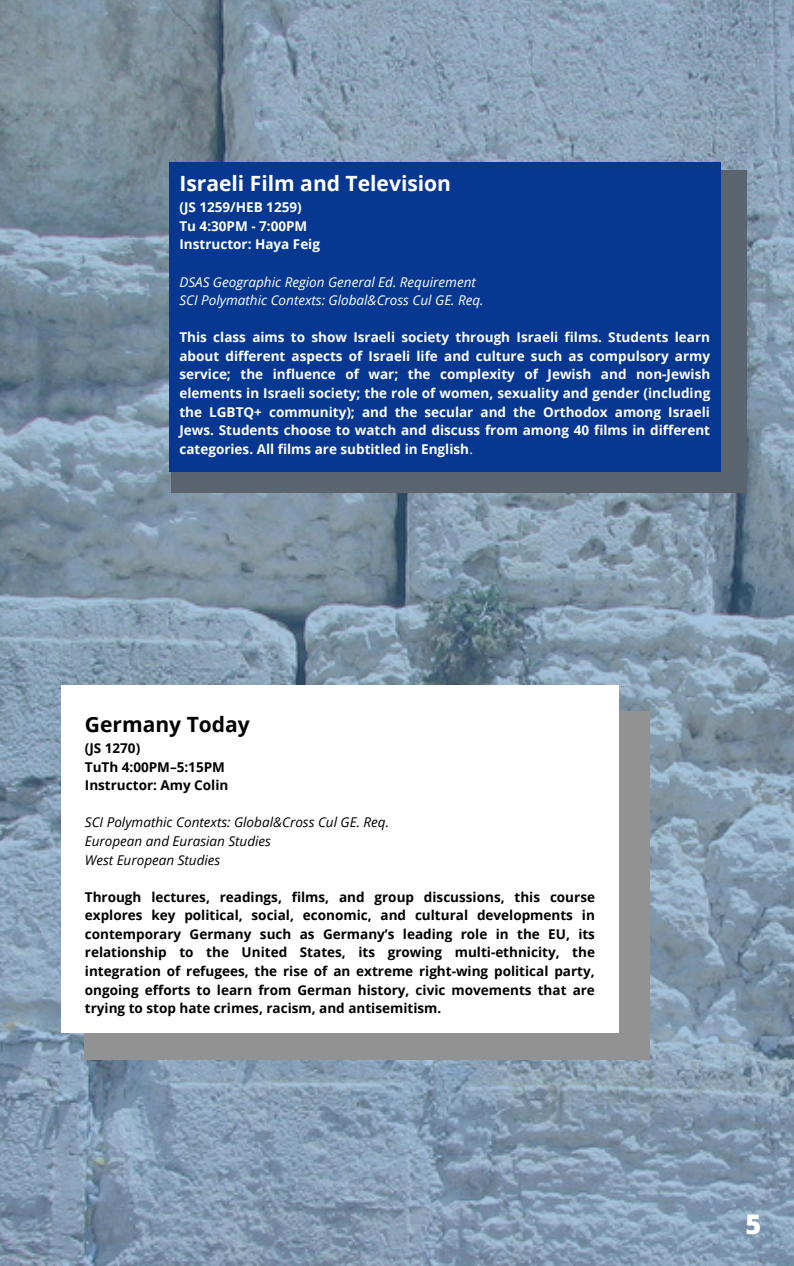
<style>
.page{position:relative;width:794px;height:1266px;background:#fff}
.page>*{position:absolute;margin:0;border:0;box-sizing:border-box;transform-origin:0 0}
.t1{font:800 27px "Open Sans";color:#fff}
.t2{font:700 21px "Open Sans";color:#fff}
.t3{font:700 21px "Open Sans";color:#000}
.t4{font:700 13.5px/18.6px "Open Sans";color:#fff;text-align:justify}
.t5{font:700 13.5px/18.6px "Open Sans";color:#000;text-align:justify}
.t6{font:italic 13.5px "Open Sans";color:#000}
.t7{font:italic 13.5px "Open Sans";color:#fff}
.s1{font-weight:400}
</style>
<div class="page">
<img style="left:0;top:0;width:793px;height:1266px">
<div style="left:171px;top:170px;width:575px;height:323px;background:#5b656f"></div>
<div style="left:169px;top:163px;width:551px;height:309px;background:#063892"></div>
<div style="left:84px;top:711px;width:565px;height:348px;background:#929292"></div>
<div style="left:61px;top:685px;width:557px;height:347px;background:#fff"></div>
<p class="t2" style="left:179px;top:168px;width:273px">Israeli Film and Television</p>
<p class="t4" style="left:179px;top:198px;width:124px">(JS 1259/HEB 1259)</p>
<p class="t4" style="left:179px;top:216px;width:129px">Tu 4:30PM - 7:00PM</p>
<p class="t4" style="left:179px;top:235px;width:142px">Instructor: Haya Feig</p>
<p class="t7" style="left:179px;top:272px;width:298px">DSAS Geographic Region General Ed. Requirement</p>
<p class="t7" style="left:179px;top:291px;width:305px">SCI Polymathic Contexts: Global&amp;Cross Cul GE. Req.</p>
<p class="t4" style="left:179px;top:328px;width:532px">This class aims to show Israeli society through Israeli films. Students learn about different aspects of Israeli life and culture such as compulsory army service; the influence of war; the complexity of Jewish and non-Jewish elements in Israeli society; the role of women, sexuality and gender (including the LGBTQ+ community); and the secular and the Orthodox among Israeli Jews. Students choose to watch and discuss from among 40 films in different categories. All films are subtitled in English<span class="s1">.</span></p>
<p class="t3" style="left:85px;top:709px;width:166px">Germany Today</p>
<p class="t5" style="left:85px;top:738px;width:57px">(JS 1270)</p>
<p class="t5" style="left:85px;top:757px;width:141px">TuTh 4:00PM–5:15PM</p>
<p class="t5" style="left:85px;top:776px;width:145px">Instructor: Amy Colin</p>
<p class="t6" style="left:85px;top:813px;width:305px">SCI Polymathic Contexts: Global&amp;Cross Cul GE. Req.</p>
<p class="t6" style="left:85px;top:831px;width:188px">European and Eurasian Studies</p>
<p class="t6" style="left:85px;top:850px;width:137px">West European Studies</p>
<p class="t5" style="left:85px;top:887px;width:511px">Through lectures, readings, films, and group discussions, this course explores key political, social, economic, and cultural developments in contemporary Germany such as Germany’s leading role in the EU, its relationship to the United States, its growing multi-ethnicity, the integration of refugees, the rise of an extreme right-wing political party, ongoing efforts to learn from German history, civic movements that are trying to stop hate crimes, racism, and antisemitism.</p>
<p class="t1" style="left:745px;top:1205px;width:17px">5</p>
</div>
